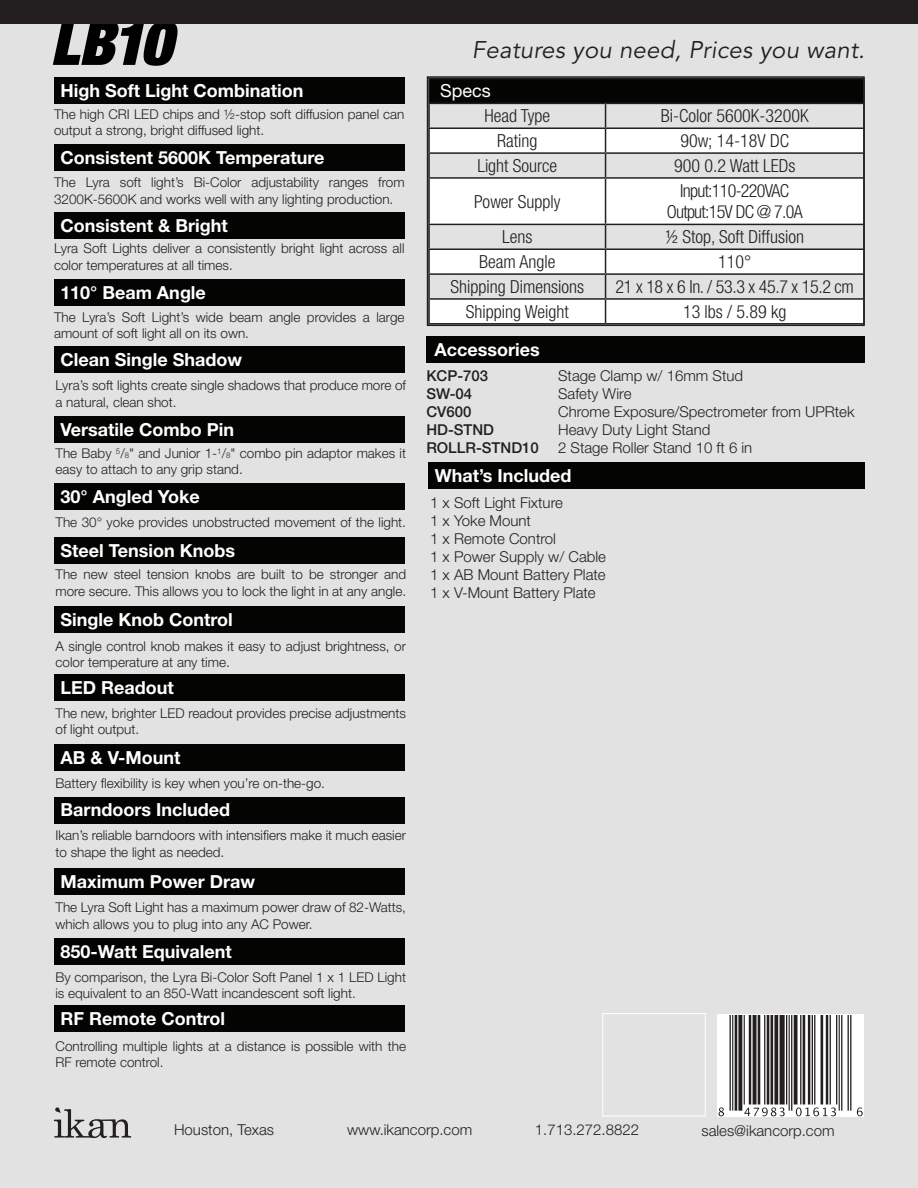
<style>
.page{position:relative;width:918px;height:1188px;background:#e2e2e2}
.page>*{position:absolute;margin:0;border:0;box-sizing:border-box;transform-origin:0 0}
.t1{font:italic 900 condensed 61.5px "Helvetica Neue LT Std";color:#000}
.t2{font:italic 24px "Avenir LT Std";letter-spacing:.01em;color:#231f20}
.t3{font:700 18px "Helvetica Neue LT Std";color:#fff}
.t4{font:300 condensed 18px "Helvetica Neue LT Std";color:#231f20}
.t5{font:300 condensed 18px/21.6px "Helvetica Neue LT Std";letter-spacing:-.04em;color:#231f20;text-align:center}
.t6{font:300 condensed 18px "Helvetica Neue LT Std";letter-spacing:-.02em;color:#231f20}
.t7{font:18px "Helvetica Neue LT Std";color:#fff}
.t8{font:300 15px "Helvetica Neue LT Std";color:#231f20}
.t9{font:500 15px "Helvetica Neue LT Std";color:#231f20}
.t10{font:300 13.5px/16.2px "Helvetica Neue LT Std";color:#231f20}
.s1{font-size:7.8px}
</style>
<div class="page">
<svg style="left:54px;top:1107px;width:77px;height:31px"></svg>
<div style="left:0;top:0;width:918px;height:24px;background:#231f20"></div>
<div style="left:54px;top:77px;width:351px;height:27px;background:#040503"></div>
<div style="left:54px;top:144px;width:351px;height:27px;background:#040503"></div>
<div style="left:54px;top:212px;width:351px;height:27px;background:#040503"></div>
<div style="left:54px;top:279px;width:351px;height:27px;background:#040503"></div>
<div style="left:54px;top:346px;width:351px;height:27px;background:#040503"></div>
<div style="left:54px;top:416px;width:351px;height:27px;background:#040503"></div>
<div style="left:54px;top:483px;width:351px;height:27px;background:#040503"></div>
<div style="left:54px;top:537px;width:351px;height:27px;background:#040503"></div>
<div style="left:54px;top:606px;width:351px;height:27px;background:#040503"></div>
<div style="left:54px;top:674px;width:351px;height:27px;background:#040503"></div>
<div style="left:54px;top:744px;width:351px;height:27px;background:#040503"></div>
<div style="left:54px;top:797px;width:351px;height:26px;background:#040503"></div>
<div style="left:54px;top:868px;width:351px;height:27px;background:#040503"></div>
<div style="left:54px;top:938px;width:351px;height:27px;background:#040503"></div>
<div style="left:54px;top:1005px;width:351px;height:27px;background:#040503"></div>
<div style="left:428px;top:462px;width:437px;height:27px;background:#040503"></div>
<div style="left:602px;top:1013px;width:104px;height:104px;border:1px solid #fff"></div>
<div style="left:717px;top:1015px;width:147px;height:102px;background:#fff"></div>
<img style="left:718px;top:1015px;width:145px;height:101px">
<div style="left:429px;top:79px;width:435px;height:24px;background:#040503"></div>
<hr style="left:428px;top:103px;width:178px;height:1px;background:#231f20">
<hr style="left:606px;top:103px;width:259px;height:1px;background:#231f20">
<svg style="left:430px;top:104px;width:432px;height:219px"></svg>
<div style="left:427px;top:76px;width:438px;height:250px;border:2px solid #231f20"></div>
<div style="left:426px;top:336px;width:439px;height:27px;background:#040503"></div>
<p class="t1" style="left:50px;top:4px;width:123px">LB10</p>
<p class="t3" style="left:60px;top:79px;width:244px">High Soft Light Combination</p>
<p class="t10" style="left:54px;top:106px;width:352px">The high CRI LED chips and ½-stop soft diffusion panel can output a strong, bright diffused light.</p>
<p class="t10" style="left:54px;top:174px;width:352px">The Lyra soft light’s Bi-Color adjustability ranges from<br>3200K-5600K and works well with any lighting production.</p>
<p class="t10" style="left:54px;top:240px;width:352px">Lyra Soft Lights deliver a consistently bright light across all color temperatures at all times.</p>
<p class="t10" style="left:54px;top:309px;width:352px">The Lyra’s Soft Light’s wide beam angle provides a large amount of soft light all on its own.</p>
<p class="t10" style="left:56px;top:377px;width:352px">Lyra’s soft lights create single shadows that produce more of a natural, clean shot.</p>
<p class="t10" style="left:56px;top:445px;width:352px">The Baby <sup>5</sup>/<span class="s1">8</span>" and Junior 1-<sup>1</sup>/<span class="s1">8</span>" combo pin adaptor makes it easy to attach to any grip stand.</p>
<p class="t3" style="left:60px;top:147px;width:266px">Consistent 5600K Temperature</p>
<p class="t3" style="left:60px;top:214px;width:169px">Consistent &amp; Bright</p>
<p class="t3" style="left:60px;top:281px;width:147px">110° Beam Angle</p>
<p class="t3" style="left:60px;top:349px;width:183px">Clean Single Shadow</p>
<p class="t3" style="left:60px;top:418px;width:175px">Versatile Combo Pin</p>
<p class="t3" style="left:60px;top:486px;width:141px">30° Angled Yoke</p>
<p class="t3" style="left:60px;top:539px;width:176px">Steel Tension Knobs</p>
<p class="t10" style="left:56px;top:514px;width:352px">The 30° yoke provides unobstructed movement of the light.</p>
<p class="t10" style="left:56px;top:566px;width:352px">The new steel tension knobs are built to be stronger and more secure. This allows you to lock the light in at any angle.</p>
<p class="t3" style="left:60px;top:608px;width:174px">Single Knob Control</p>
<p class="t10" style="left:56px;top:638px;width:352px">A single control knob makes it easy to adjust brightness, or color temperature at any time.</p>
<p class="t3" style="left:60px;top:677px;width:115px">LED Readout</p>
<p class="t10" style="left:56px;top:705px;width:352px">The new, brighter LED readout provides precise adjustments of light output.</p>
<p class="t3" style="left:60px;top:747px;width:122px">AB &amp; V-Mount</p>
<p class="t3" style="left:60px;top:799px;width:171px">Barndoors Included</p>
<p class="t10" style="left:56px;top:775px;width:271px">Battery flexibility is key when you’re on-the-go.</p>
<p class="t10" style="left:56px;top:827px;width:352px">Ikan’s reliable barndoors with intensifiers make it much easier to shape the light as needed.</p>
<p class="t3" style="left:60px;top:871px;width:196px">Maximum Power Draw</p>
<p class="t10" style="left:56px;top:899px;width:352px">The Lyra Soft Light has a maximum power draw of 82-Watts, which allows you to plug into any AC Power.</p>
<p class="t3" style="left:60px;top:940px;width:173px">850-Watt Equivalent</p>
<p class="t10" style="left:56px;top:969px;width:352px">By comparison, the Lyra Bi-Color Soft Panel 1 x 1 LED Light is equivalent to an 850-Watt incandescent soft light.</p>
<p class="t3" style="left:60px;top:1008px;width:166px">RF Remote Control</p>
<p class="t10" style="left:56px;top:1038px;width:352px">Controlling multiple lights at a distance is possible with the<br>RF remote control.</p>
<p class="t2" style="left:472px;top:36px;width:395px">Features you need, Prices you want.</p>
<p class="t7" style="left:440px;top:80px;width:52px">Specs</p>
<p class="t4" style="left:484px;top:106px;width:67px">Head Type</p>
<p class="t4" style="left:661px;top:106px;width:150px">Bi-Color 5600K-3200K</p>
<p class="t4" style="left:497px;top:130px;width:42px">Rating</p>
<p class="t4" style="left:680px;top:130px;width:110px">90w; 14-18V DC</p>
<p class="t4" style="left:477px;top:155px;width:81px">Light Source</p>
<p class="t4" style="left:674px;top:155px;width:123px">900 0.2 Watt LEDs</p>
<p class="t4" style="left:474px;top:191px;width:88px">Power Supply</p>
<p class="t5" style="left:667px;top:179px;width:137px">Input:110-220VAC<br>Output:15V DC @ 7.0A</p>
<p class="t4" style="left:502px;top:227px;width:32px">Lens</p>
<p class="t4" style="left:665px;top:227px;width:140px">½ Stop, Soft Diffusion</p>
<p class="t4" style="left:479px;top:251px;width:78px">Beam Angle</p>
<p class="t4" style="left:718px;top:251px;width:35px">110°</p>
<p class="t4" style="left:451px;top:276px;width:135px">Shipping Dimensions</p>
<p class="t6" style="left:616px;top:276px;width:240px">21 x 18 x 6 In. / 53.3 x 45.7 x 15.2 cm</p>
<p class="t4" style="left:466px;top:301px;width:104px">Shipping Weight</p>
<p class="t4" style="left:683px;top:301px;width:105px">13 lbs / 5.89 kg</p>
<p class="t3" style="left:434px;top:338px;width:107px">Accessories</p>
<p class="t9" style="left:426px;top:367px;width:63px">KCP-703</p>
<p class="t9" style="left:426px;top:385px;width:47px">SW-04</p>
<p class="t9" style="left:426px;top:403px;width:47px">CV600</p>
<p class="t9" style="left:426px;top:421px;width:69px">HD-STND</p>
<p class="t9" style="left:426px;top:439px;width:114px">ROLLR-STND10</p>
<p class="t8" style="left:558px;top:366px;width:187px">Stage Clamp w/ 16mm Stud</p>
<p class="t8" style="left:558px;top:384px;width:75px">Safety Wire</p>
<p class="t8" style="left:558px;top:402px;width:298px">Chrome Exposure/Spectrometer from UPRtek</p>
<p class="t8" style="left:558px;top:420px;width:154px">Heavy Duty Light Stand</p>
<p class="t8" style="left:558px;top:438px;width:196px">2 Stage Roller Stand 10 ft 6 in</p>
<p class="t3" style="left:435px;top:465px;width:138px">What’s Included</p>
<p class="t8" style="left:430px;top:494px;width:134px">1 x Soft Light Fixture</p>
<p class="t8" style="left:430px;top:512px;width:102px">1 x Yoke Mount</p>
<p class="t8" style="left:430px;top:530px;width:127px">1 x Remote Control</p>
<p class="t8" style="left:430px;top:548px;width:177px">1 x Power Supply w/ Cable</p>
<p class="t8" style="left:430px;top:566px;width:177px">1 x AB Mount Battery Plate</p>
<p class="t8" style="left:430px;top:584px;width:167px">1 x V-Mount Battery Plate</p>
<p class="t8" style="left:174px;top:1120px;width:102px">Houston, Texas</p>
<p class="t8" style="left:347px;top:1120px;width:127px">www.ikancorp.com</p>
<p class="t8" style="left:535px;top:1121px;width:106px">1.713.272.8822</p>
<p class="t8" style="left:701px;top:1121px;width:135px">sales@ikancorp.com</p>
</div>
